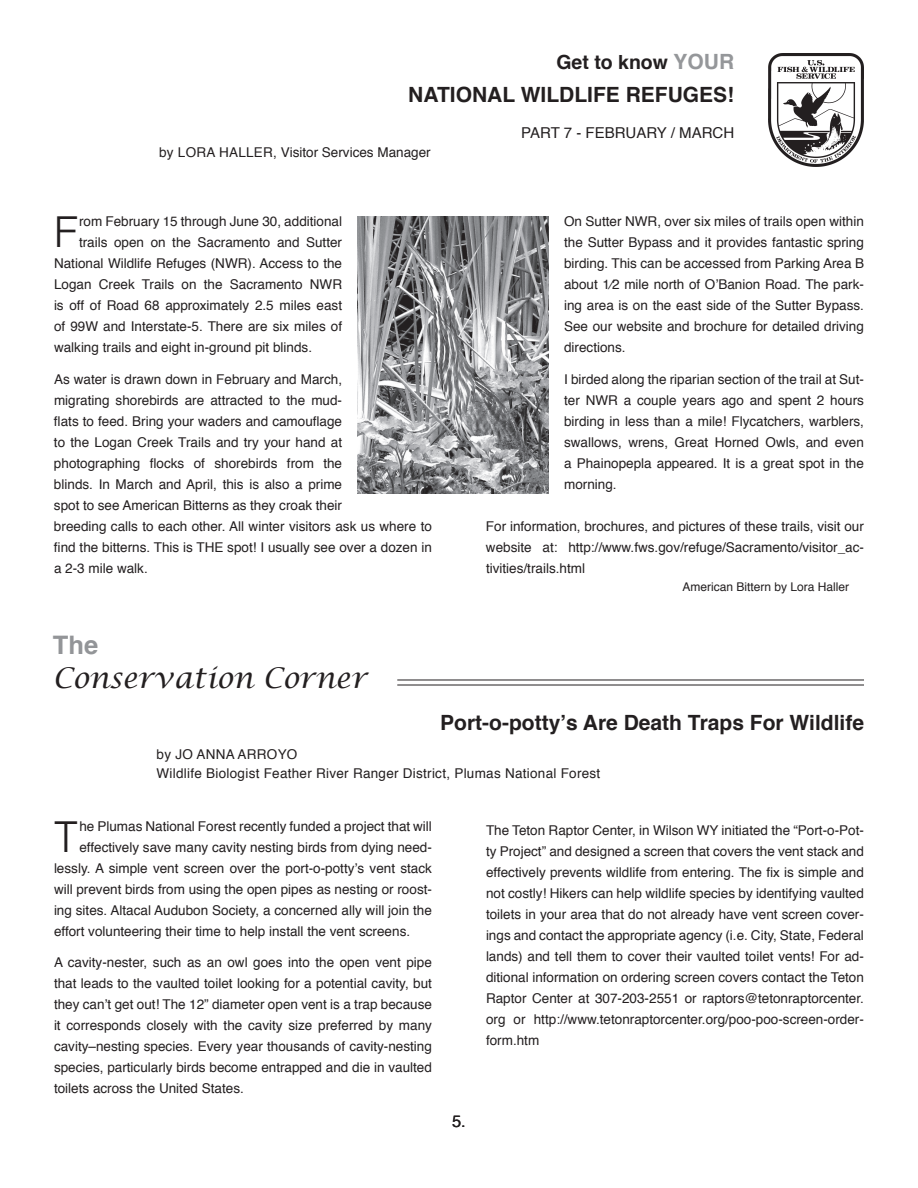
<style>
.page{position:relative;width:918px;height:1188px;background:#fff}
.page>*{position:absolute;margin:0;border:0;box-sizing:border-box;transform-origin:0 0}
.t1{font:300 42.75px "Helvetica";color:#231f20}
.t2{font:italic 28.5px "Lucida Calligraphy";color:#231f20}
.t3{font:700 25.5px "Helvetica";color:#939598}
.t4{font:700 21px "Helvetica";color:#231f20}
.t5{font:700 19.5px "Helvetica";color:#231f20}
.t6{font:16.5px "Helvetica";color:#231f20}
.t7{font:15px "Helvetica";color:#231f20}
.t8{font:13.5px/21px "Helvetica";color:#231f20;text-align:justify}
.t9{font:13.5px/19.5px "Helvetica";letter-spacing:.02em;color:#231f20}
.t10{font:12px "Helvetica";color:#231f20}
.s1{font-size:21px;color:#95979a}
</style>
<div class="page">
<img style="left:769px;top:53px;width:95px;height:114px">
<hr style="left:397px;top:679px;width:467px;height:1px;background:#231f20">
<hr style="left:397px;top:685px;width:467px;height:1px;background:#231f20">
<img style="left:358px;top:216px;width:191px;height:278px">
<h3 class="t5" style="left:556px;top:46px;width:179px">Get to know <span class="s1">YOUR</span></h3>
<h3 class="t4" style="left:408px;top:77px;width:327px">NATIONAL WILDLIFE REFUGES!</h3>
<p class="t7" style="left:521px;top:121px;width:214px">PART 7 - FEBRUARY / MARCH</p>
<p class="t8" style="left:159px;top:142px;width:273px">by LORA HALLER, Visitor Services Manager</p>
<h1 class="t1" style="left:54px;top:205px;width:25px">F</h1>
<p class="t8" style="left:79px;top:211px;width:265px">rom February 15 through June 30, additional</p>
<p class="t8" style="left:79px;top:232px;width:265px">trails open on the Sacramento and Sutter</p>
<p class="t8" style="left:54px;top:253px;width:290px">National Wildlife Refuges (NWR). Access to the</p>
<p class="t8" style="left:54px;top:274px;width:290px">Logan Creek Trails on the Sacramento NWR</p>
<p class="t8" style="left:54px;top:295px;width:290px">is off of Road 68 approximately 2.5 miles east</p>
<p class="t8" style="left:54px;top:316px;width:290px">of 99W and Interstate-5. There are six miles of</p>
<p class="t8" style="left:54px;top:337px;width:260px">walking trails and eight in-ground pit blinds.</p>
<p class="t8" style="left:54px;top:369px;width:379px;text-align:left">As water is drawn down in February and March,<br>migrating shorebirds are attracted to the mud-<br>flats to feed. Bring your waders and camouflage<br>to the Logan Creek Trails and try your hand at<br>photographing flocks of shorebirds from the<br>blinds. In March and April, this is also a prime<br>spot to see American Bitterns as they croak their<br>breeding calls to each other. All winter visitors ask us where to find the bitterns. This is THE spot! I usually see over a dozen in a 2-3 mile walk.</p>
<h3 class="t3" style="left:53px;top:624px;width:47px">The</h3>
<h2 class="t2" style="left:53px;top:661px;width:315px">Conservation Corner</h2>
<p class="t8" style="left:564px;top:211px;width:301px">On Sutter NWR, over six miles of trails open within the Sutter Bypass and it provides fantastic spring birding. This can be accessed from Parking Area B about 1⁄2 mile north of O’Banion Road. The park&shy;ing area is on the east side of the Sutter Bypass.<br>See our website and brochure for detailed driving directions.</p>
<p class="t8" style="left:564px;top:369px;width:301px">I birded along the riparian section of the trail at Sut&shy;ter NWR a couple years ago and spent 2 hours birding in less than a mile! Flycatchers, warblers, swallows, wrens, Great Horned Owls, and even a Phainopepla appeared. It is a great spot in the morning.</p>
<p class="t8" style="left:486px;top:516px;width:379px">For information, brochures, and pictures of these trails, visit our website at: http://www.fws.gov/refuge/Sacramento/visitor_ac&shy;tivities/trails.html</p>
<p class="t10" style="left:682px;top:578px;width:168px">American Bittern by Lora Haller</p>
<h3 class="t4" style="left:440px;top:706px;width:425px">Port-o-potty’s Are Death Traps For Wildlife</h3>
<p class="t9" style="left:157px;top:745px;width:445px">by JO ANNA ARROYO<br>Wildlife Biologist Feather River Ranger District, Plumas National Forest</p>
<h1 class="t1" style="left:54px;top:810px;width:25px">T</h1>
<p class="t8" style="left:79px;top:816px;width:354px">he Plumas National Forest recently funded a project that will</p>
<p class="t8" style="left:79px;top:837px;width:354px">effectively save many cavity nesting birds from dying need-</p>
<p class="t8" style="left:54px;top:858px;width:379px">lessly. A simple vent screen over the port-o-potty’s vent stack</p>
<p class="t8" style="left:54px;top:879px;width:379px">will prevent birds from using the open pipes as nesting or roost-</p>
<p class="t8" style="left:54px;top:900px;width:379px">ing sites. Altacal Audubon Society, a concerned ally will join the</p>
<p class="t8" style="left:54px;top:921px;width:358px">effort volunteering their time to help install the vent screens.</p>
<p class="t8" style="left:54px;top:953px;width:379px">A cavity-nester, such as an owl goes into the open vent pipe that leads to the vaulted toilet looking for a potential cavity, but they can’t get out! The 12” diameter open vent is a trap because it corresponds closely with the cavity size preferred by many cavity–nesting species. Every year thousands of cavity-nesting species, particularly birds become entrapped and die in vaulted toilets across the United States.</p>
<p class="t6" style="left:452px;top:1108px;width:15px">5.</p>
<p class="t8" style="left:486px;top:820px;width:379px">The Teton Raptor Center, in Wilson WY initiated the “Port-o-Pot&shy;ty Project” and designed a screen that covers the vent stack and effectively prevents wildlife from entering. The fix is simple and not costly! Hikers can help wildlife species by identifying vaulted toilets in your area that do not already have vent screen cover&shy;ings and contact the appropriate agency (i.e. City, State, Federal lands) and tell them to cover their vaulted toilet vents! For ad&shy;ditional information on ordering screen covers contact the Teton Raptor Center at 307-203-2551 or raptors@tetonraptorcenter. org or http://www.tetonraptorcenter.org/poo-poo-screen-order&shy;form.htm</p>
</div>
